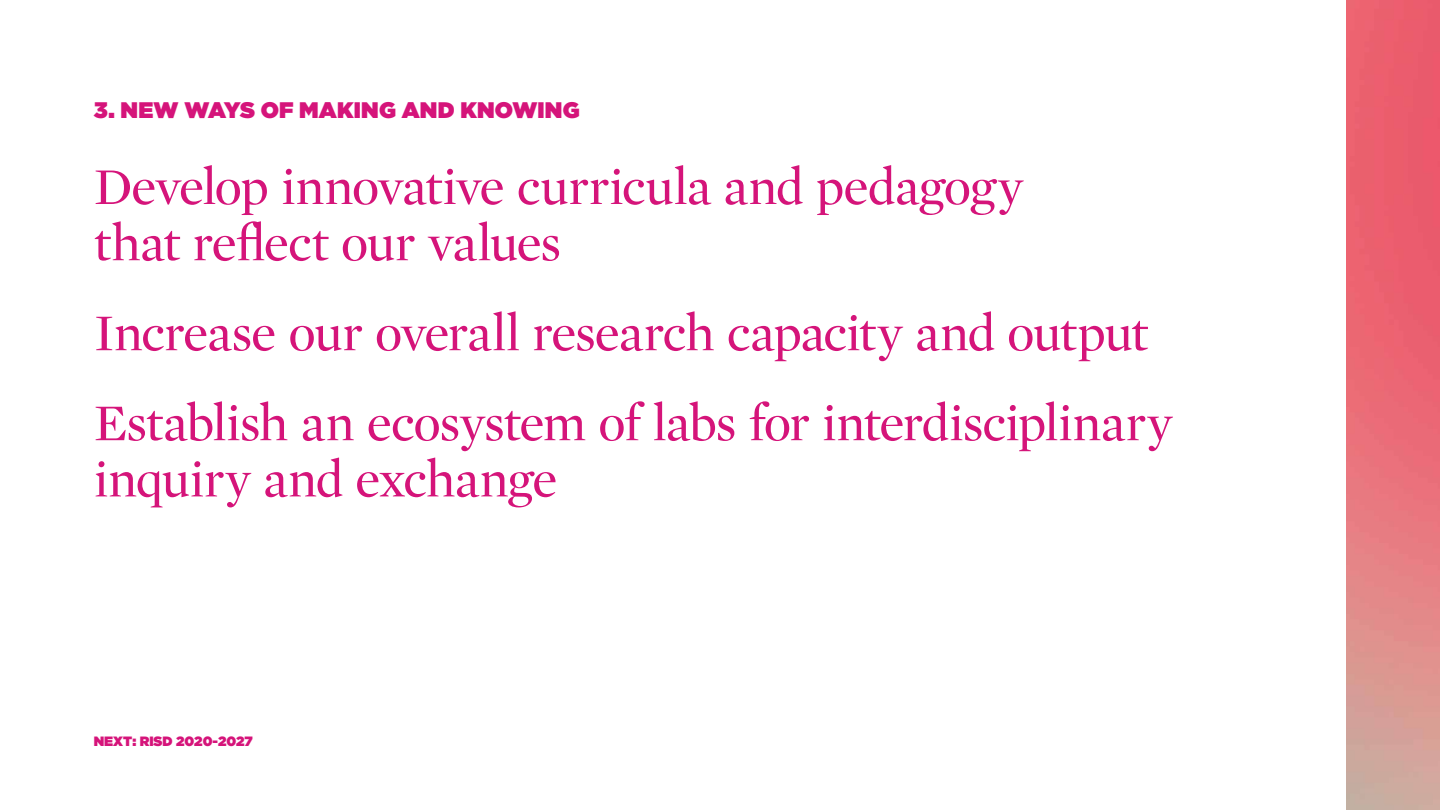
<style>
.page{position:relative;width:1440px;height:810px;background:#fff}
.page>*{position:absolute;margin:0;border:0;box-sizing:border-box;transform-origin:0 0}
.t1{font:52.5px/56.2px "Mercury Display";letter-spacing:-.025em;color:#d5147a}
.t2{font:900 22.5px "Gotham";letter-spacing:.01em;color:#d5147a}
.t3{font:900 13.5px "Gotham";color:#d5147a}
</style>
<div class="page">
<img style="left:1346px;top:0;width:94px;height:810px">
<p class="t2" style="left:94px;top:94px;width:487px">3. NEW WAYS OF MAKING AND KNOWING</p>
<p class="t1" style="left:94px;top:157px;width:931px">Develop innovative curricula and pedagogy that reflect our values</p>
<p class="t1" style="left:94px;top:286px;width:1080px;line-height:90px">Increase our overall research capacity and output<br>Establish an ecosystem of labs for interdisciplinary</p>
<p class="t1" style="left:94px;top:449px;width:465px">inquiry and exchange</p>
<p class="t3" style="left:94px;top:732px;width:161px">NEXT: RISD 2020-2027</p>
</div>
